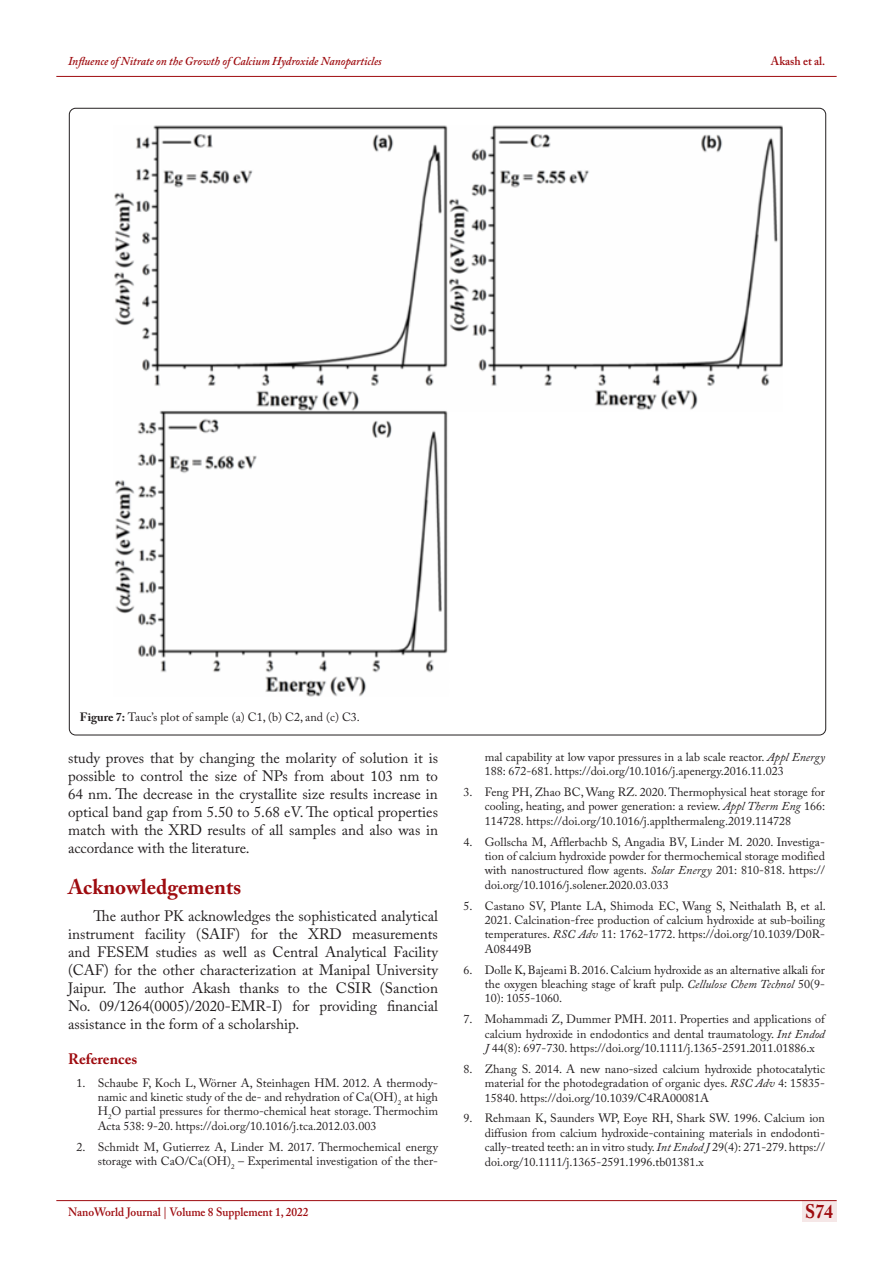
<style>
.page{position:relative;width:893px;height:1263px;background:#fff}
.page>*{position:absolute;margin:0;border:0;box-sizing:border-box;transform-origin:0 0}
.t1{font:700 21px "Adobe Caslon Pro";color:#9e0b0f}
.t2{font:700 19.5px "Adobe Caslon Pro";color:#9e0b0f;scale:.9 1}
.t3{font:15px/18px "Adobe Caslon Pro";color:#231f20;text-align:justify}
.t4{font:700 15px "Adobe Caslon Pro";color:#9e0b0f}
.t5{font:12px/14.4px "Adobe Caslon Pro";color:#231f20;text-align:justify}
.t6{font:italic 600 12px "Adobe Caslon Pro";color:#9e0b0f;scale:.95 1}
.t7{font:600 12px "Adobe Caslon Pro";color:#9e0b0f;scale:.95 1}
.s1{font-weight:700}
.s2{font-style:italic}
</style>
<div class="page">
<div style="left:802px;top:1200px;width:34px;height:21px;background:#f5e7e7"></div>
<hr style="left:56px;top:1200px;width:781px;height:1px;background:#9e0b0f">
<hr style="left:56px;top:76px;width:781px;height:1px;background:#9e0b0f">
<img style="left:114px;top:125px;width:669px;height:572px">
<p class="t6" style="left:68px;top:54px;width:332px">Influence of Nitrate on the Growth of Calcium Hydroxide Nanoparticles</p>
<p class="t7" style="left:771px;top:54px;width:59px">Akash et al.</p>
<p class="t5" style="left:80px;top:709px;width:282px"><span class="s1">Figure 7:</span> Tauc’s plot of sample (a) C1, (b) C2, and (c) C3.</p>
<p class="t3" style="left:68px;top:749px;width:371px">study proves that by changing the molarity of solution it is possible to control the size of NPs from about 103 nm to 64 nm. The decrease in the crystallite size results increase in optical band gap from 5.50 to 5.68 eV. The optical properties match with the XRD results of all samples and also was in accordance with the literature.</p>
<p class="t1" style="left:68px;top:874px;width:175px">Acknowledgements</p>
<p class="t3" style="left:68px;top:906px;width:371px;text-indent:26px">The author PK acknowledges the sophisticated analytical instrument facility (SAIF) for the XRD measurements and FESEM studies as well as Central Analytical Facility (CAF) for the other characterization at Manipal University Jaipur. The author Akash thanks to the CSIR (Sanction No. 09/1264(0005)/2020-EMR-I) for providing financial assistance in the form of a scholarship.</p>
<p class="t4" style="left:68px;top:1050px;width:71px">References</p>
<p class="t5" style="left:98px;top:1075px;width:342px;text-indent:-21px">1. Schaube F, Koch L, Wörner A, Steinhagen HM. 2012. A thermody&shy;namic and kinetic study of the de- and rehydration of Ca(OH)<sub>2</sub> at high H<sub>2</sub>O partial pressures for thermo-chemical heat storage. Thermochim Acta 538: 9-20. https://doi.org/10.1016/j.tca.2012.03.003</p>
<p class="t5" style="left:77px;top:1139px;width:363px;text-align:right">2. Schmidt M, Gutierrez A, Linder M. 2017. Thermochemical energy storage with CaO/Ca(OH)<sub>2</sub> – Experimental investigation of the ther-</p>
<p class="t5" style="left:485px;top:749px;width:342px">mal capability at low vapor pressures in a lab scale reactor. <span class="s2">Appl Energy<br></span>188: 672-681. https://doi.org/10.1016/j.apenergy.2016.11.023</p>
<p class="t5" style="left:485px;top:785px;width:342px;text-indent:-21px">3. Feng PH, Zhao BC, Wang RZ. 2020. Thermophysical heat storage for cooling, heating, and power generation: a review. <span class="s2">Appl Therm Eng</span> 166:<br>114728. https://doi.org/10.1016/j.applthermaleng.2019.114728</p>
<p class="t5" style="left:485px;top:834px;width:342px;text-indent:-21px">4. Gollscha M, Afflerbachb S, Angadia BV, Linder M. 2020. Investiga&shy;tion of calcium hydroxide powder for thermochemical storage modified with nanostructured flow agents. <span class="s2">Solar Energy</span> 201: 810-818. https:// doi.org/10.1016/j.solener.2020.03.033</p>
<p class="t5" style="left:485px;top:898px;width:343px;text-indent:-21px">5. Castano SV, Plante LA, Shimoda EC, Wang S, Neithalath B, et al.<br>2021. Calcination-free production of calcium hydroxide at sub-boiling temperatures. <span class="s2">RSC Adv</span> 11: 1762-1772. https://doi.org/10.1039/D0R-A08449B</p>
<p class="t5" style="left:485px;top:962px;width:342px;text-indent:-21px">6. Dolle K, Bajeami B. 2016. Calcium hydroxide as an alternative alkali for the oxygen bleaching stage of kraft pulp. <span class="s2">Cellulose Chem Technol</span> 50(9- 10): 1055-1060.</p>
<p class="t5" style="left:485px;top:1012px;width:342px;text-indent:-21px">7. Mohammadi Z, Dummer PMH. 2011. Properties and applications of calcium hydroxide in endodontics and dental traumatology. <span class="s2">Int Endod J</span> 44(8): 697-730. https://doi.org/10.1111/j.1365-2591.2011.01886.x</p>
<p class="t5" style="left:485px;top:1061px;width:342px;text-indent:-21px">8. Zhang S. 2014. A new nano-sized calcium hydroxide photocatalytic material for the photodegradation of organic dyes. <span class="s2">RSC Adv</span> 4: 15835- 15840. https://doi.org/10.1039/C4RA00081A</p>
<p class="t5" style="left:485px;top:1111px;width:342px;text-indent:-21px">9. Rehmaan K, Saunders WP, Eoye RH, Shark SW. 1996. Calcium ion diffusion from calcium hydroxide-containing materials in endodonti&shy;cally-treated teeth: an in vitro study. <span class="s2">Int Endod J</span> 29(4): 271-279. https:// doi.org/10.1111/j.1365-2591.1996.tb01381.x</p>
<p class="t7" style="left:68px;top:1204px;width:255px">NanoWorld Journal | Volume 8 Supplement 1, 2022</p>
<h2 class="t2" style="left:805px;top:1200px;width:32px">S74</h2>
</div>
